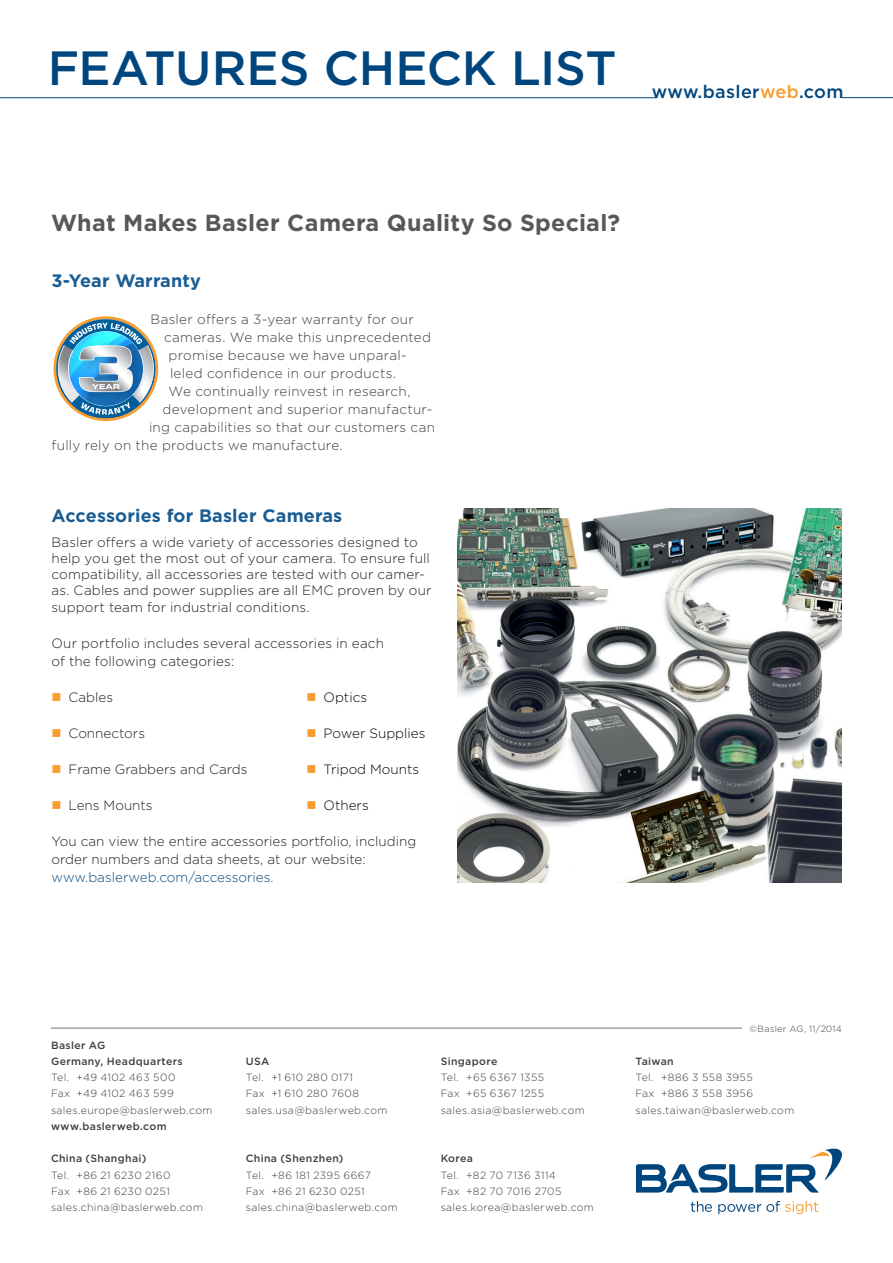
<style>
.page{position:relative;width:893px;height:1263px;background:#fff}
.page>*{position:absolute;margin:0;border:0;box-sizing:border-box;transform-origin:0 0}
.t1{font:500 48px "Gotham";letter-spacing:-.01em;color:#00467e}
.t2{font:700 23.25px "Gotham";letter-spacing:.015em;color:#57585a}
.t3{font:700 18px "Gotham";letter-spacing:.01em;color:#1a5d93}
.t4{font:500 18px "Gotham";letter-spacing:.02em;color:#00467e}
.t5{font:300 13.5px/16.2px "Gotham";letter-spacing:.005em;color:#231f20}
.t6{font:300 13.5px "Gotham";letter-spacing:.02em;color:#3e3e3f}
.t7{font:300 13.5px "Gotham";color:#000}
.t8{font:300 13.5px "Gotham";color:#094b7f}
.t9{font:300 10.5px/16.2px "Gotham";letter-spacing:.035em;color:#3e3e3f}
.t10{font:500 10.5px/16.2px "Gotham";letter-spacing:.035em;color:#3e3e3f}
.t11{font:300 9px "Gotham";letter-spacing:.035em;color:#3e3e3f}
.s1{color:#f89d31}
</style>
<div class="page">
<svg style="left:636px;top:1148px;width:206px;height:45px"></svg>
<svg style="left:691px;top:1201px;width:21px;height:11px"></svg>
<svg style="left:718px;top:1201px;width:100px;height:13px"></svg>
<img style="left:458px;top:508px;width:384px;height:374px">
<svg style="left:53px;top:316px;width:106px;height:105px"></svg>
<hr style="left:0;top:97px;width:657px;height:1px;background:#00467e">
<hr style="left:841px;top:97px;width:52px;height:1px;background:#00467e">
<hr style="left:51px;top:1028px;width:691px;height:1px;background:#727477">
<h1 class="t1" style="left:48px;top:36px;width:570px">FEATURES CHECK LIST</h1>
<h3 class="t4" style="left:652px;top:80px;width:193px">www.basler<span class="s1">web</span>.com</h3>
<h2 class="t2" style="left:51px;top:208px;width:571px">What Makes Basler Camera Quality So Special?</h2>
<h3 class="t3" style="left:52px;top:269px;width:151px">3-Year Warranty</h3>
<p class="t6" style="left:151px;top:311px;width:265px">Basler offers a 3-year warranty for our</p>
<p class="t6" style="left:164px;top:329px;width:268px">cameras. We make this unprecedented</p>
<p class="t6" style="left:168px;top:347px;width:240px">promise because we have unparal-</p>
<p class="t6" style="left:170px;top:365px;width:228px">leled confidence in our products.</p>
<p class="t6" style="left:169px;top:383px;width:243px">We continually reinvest in research,</p>
<p class="t6" style="left:163px;top:401px;width:271px">development and superior manufactur-</p>
<p class="t6" style="left:149px;top:419px;width:288px">ing capabilities so that our customers can</p>
<p class="t6" style="left:52px;top:437px;width:293px">fully rely on the products we manufacture.</p>
<h3 class="t3" style="left:52px;top:504px;width:292px">Accessories for Basler Cameras</h3>
<p class="t5" style="left:52px;top:533px;width:382px">Basler offers a wide variety of accessories designed to help you get the most out of your camera. To ensure full compatibility, all accessories are tested with our camer&shy;as. Cables and power supplies are all EMC proven by our support team for industrial conditions.</p>
<p class="t5" style="left:52px;top:634px;width:334px;line-height:18px">Our portfolio includes several accessories in each of the following categories:</p>
<p class="t5" style="left:69px;top:689px;width:46px">Cables</p>
<p class="t5" style="left:69px;top:725px;width:78px">Connectors</p>
<p class="t5" style="left:69px;top:761px;width:181px">Frame Grabbers and Cards</p>
<p class="t5" style="left:69px;top:797px;width:86px">Lens Mounts</p>
<p class="t5" style="left:52px;top:832px;width:366px;line-height:18px">You can view the entire accessories portfolio, including order numbers and data sheets, at our website:</p>
<p class="t8" style="left:52px;top:869px;width:224px">www.baslerweb.com/accessories.</p>
<p class="t7" style="left:324px;top:689px;width:45px">Optics</p>
<p class="t7" style="left:324px;top:725px;width:103px">Power Supplies</p>
<p class="t7" style="left:324px;top:761px;width:97px">Tripod Mounts</p>
<p class="t7" style="left:324px;top:797px;width:47px">Others</p>
<p class="t10" style="left:51px;top:1036px;width:133px">Basler AG<br>Germany, Headquarters</p>
<p class="t9" style="left:51px;top:1069px;width:163px">Tel. +49 4102 463 500<br>Fax +49 4102 463 599 sales.europe@baslerweb.com</p>
<p class="t10" style="left:51px;top:1118px;width:117px">www.baslerweb.com</p>
<p class="t10" style="left:51px;top:1150px;width:97px">China (Shanghai)</p>
<p class="t9" style="left:51px;top:1166px;width:153px">Tel. +86 21 6230 2160<br>Fax +86 21 6230 0251 sales.china@baslerweb.com</p>
<p class="t10" style="left:246px;top:1053px;width:25px">USA</p>
<p class="t9" style="left:246px;top:1069px;width:143px">Tel. +1 610 280 0171<br>Fax +1 610 280 7608 sales.usa@baslerweb.com</p>
<p class="t10" style="left:246px;top:1150px;width:99px">China (Shenzhen)</p>
<p class="t9" style="left:246px;top:1166px;width:153px">Tel. +86 181 2395 6667<br>Fax +86 21 6230 0251 sales.china@baslerweb.com</p>
<p class="t10" style="left:441px;top:1053px;width:58px">Singapore</p>
<p class="t9" style="left:441px;top:1069px;width:146px">Tel. +65 6367 1355<br>Fax +65 6367 1255 sales.asia@baslerweb.com</p>
<p class="t10" style="left:441px;top:1150px;width:34px">Korea</p>
<p class="t9" style="left:441px;top:1166px;width:155px">Tel. +82 70 7136 3114<br>Fax +82 70 7016 2705 sales.korea@baslerweb.com</p>
<p class="t11" style="left:750px;top:1023px;width:94px">©Basler AG, 11/2014</p>
<p class="t10" style="left:635px;top:1053px;width:40px">Taiwan</p>
<p class="t9" style="left:635px;top:1069px;width:160px">Tel. +886 3 558 3955<br>Fax +886 3 558 3956 sales.taiwan@baslerweb.com</p>
</div>
